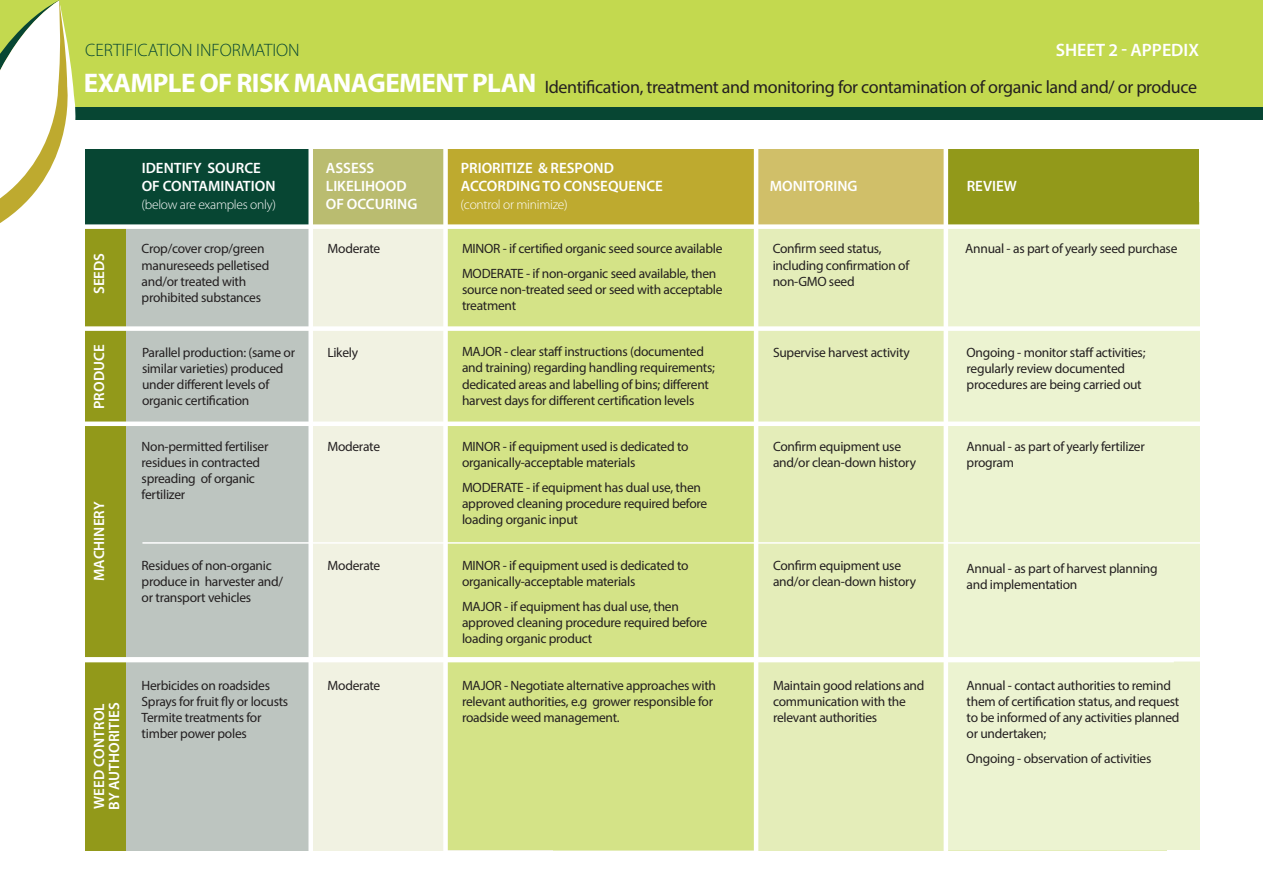
<style>
.page{position:relative;width:1263px;height:893px;background:#fff}
.page>*{position:absolute;margin:0;border:0;box-sizing:border-box;transform-origin:0 0}
.t1{font:700 27px "Myriad Pro";letter-spacing:-.02em;color:#fff}
.t2{font:18px "Myriad Pro";letter-spacing:-.02em;color:#231f20}
.t3{font:300 18px "Myriad Pro";color:#074633}
.t4{font:600 18px "Myriad Pro";color:#fff}
.t5{font:600 15px/18px "Myriad Pro";color:#fff}
.t6{font:13.5px/16.2px "Myriad Pro";letter-spacing:-.02em;color:#231f20}
.t7{font:300 13.5px "Myriad Pro";letter-spacing:-.02em;color:#fff}
</style>
<div class="page">
<div style="left:450px;top:186px;width:717px;height:664px;background:#e4edb9"></div>
<div style="left:947px;top:202px;width:252px;height:648px;background:#ecf3d1"></div>
<div style="left:274px;top:217px;width:279px;height:633px;background:#f1f2e2"></div>
<div style="left:901px;top:149px;width:298px;height:77px;background:#92991a"></div>
<div style="left:446px;top:176px;width:309px;height:674px;background:#d4e387"></div>
<div style="left:85px;top:217px;width:225px;height:633px;background:#bdc5c0"></div>
<div style="left:85px;top:217px;width:40px;height:633px;background:#92991a"></div>
<div style="left:0;top:0;width:1263px;height:115px;background:#c3d94f"></div>
<div style="left:0;top:107px;width:1263px;height:13px;background:#074633"></div>
<svg style="left:0;top:0;width:76px;height:223px"></svg>
<div style="left:291px;top:149px;width:159px;height:77px;background:#babc70"></div>
<div style="left:85px;top:149px;width:225px;height:77px;background:#074633"></div>
<div style="left:60px;top:326px;width:1160px;height:5px;background:#fff"></div>
<hr style="left:60px;top:422px;width:1160px;height:4px;background:#fff">
<div style="left:60px;top:657px;width:1160px;height:5px;background:#fff"></div>
<hr style="left:142px;top:542px;width:1064px;height:2px;background:#fff">
<div style="left:444px;top:149px;width:328px;height:77px;background:#beaa2f"></div>
<div style="left:756px;top:149px;width:189px;height:77px;background:#d0bf69"></div>
<div style="left:60px;top:224px;width:1160px;height:5px;background:#fff"></div>
<div style="left:308px;top:135px;width:5px;height:755px;background:#fff"></div>
<hr style="left:754px;top:135px;width:4px;height:755px;background:#fff">
<hr style="left:944px;top:135px;width:4px;height:755px;background:#fff">
<div style="left:443px;top:135px;width:5px;height:755px;background:#fff"></div>
<p class="t3" style="left:85px;top:39px;width:216px">CERTIFICATION INFORMATION</p>
<p class="t1" style="left:84px;top:66px;width:454px">EXAMPLE OF RISK MANAGEMENT PLAN</p>
<p class="t4" style="left:1056px;top:38px;width:145px">SHEET 2 - APPEDIX</p>
<p class="t2" style="left:545px;top:76px;width:654px">Identification, treatment and monitoring for contamination of organic land and/ or produce</p>
<p class="t5" style="left:90px;top:294px;width:43px;rotate:-90deg">SEEDS</p>
<p class="t5" style="left:90px;top:409px;width:66px;rotate:-90deg">PRODUCE</p>
<p class="t5" style="left:90px;top:581px;width:81px;rotate:-90deg">MACHINERY</p>
<p class="t5" style="left:91px;top:809px;width:109px;line-height:15px;rotate:-90deg">WEED CONTROL<br>BY AUTHORITIES</p>
<p class="t5" style="left:142px;top:159px;width:135px">IDENTIFY SOURCE<br>OF CONTAMINATION</p>
<p class="t7" style="left:142px;top:196px;width:136px">(below are examples only)</p>
<p class="t6" style="left:142px;top:240px;width:129px">Crop/cover crop/green manureseeds pelletised and/or treated with prohibited substances</p>
<p class="t6" style="left:328px;top:240px;width:54px">Moderate</p>
<p class="t6" style="left:773px;top:240px;width:138px">Confirm seed status, including confirmation of non-GMO seed</p>
<p class="t5" style="left:326px;top:159px;width:50px">ASSESS</p>
<p class="t5" style="left:326px;top:177px;width:93px">LIKELIHOOD<br>OF OCCURING</p>
<p class="t5" style="left:461px;top:159px;width:204px">PRIORITIZE &amp; RESPOND<br>ACCORDING TO CONSEQUENCE</p>
<p class="t7" style="left:461px;top:196px;width:108px">(control or minimize)</p>
<p class="t5" style="left:770px;top:177px;width:89px">MONITORING</p>
<p class="t5" style="left:967px;top:177px;width:52px">REVIEW</p>
<p class="t6" style="left:462px;top:240px;width:262px">MINOR - if certified organic seed source available</p>
<p class="t6" style="left:965px;top:240px;width:214px">Annual - as part of yearly seed purchase</p>
<p class="t6" style="left:462px;top:265px;width:262px">MODERATE - if non-organic seed available, then source non-treated seed or seed with acceptable treatment</p>
<p class="t6" style="left:142px;top:344px;width:155px">Parallel production: (same or similar varieties) produced under different levels of organic certification</p>
<p class="t6" style="left:142px;top:438px;width:128px">Non-permitted fertiliser residues in contracted spreading of organic fertilizer</p>
<p class="t6" style="left:142px;top:557px;width:143px">Residues of non-organic produce in harvester and/ or transport vehicles</p>
<p class="t6" style="left:142px;top:677px;width:148px">Herbicides on roadsides<br>Sprays for fruit fly or locusts<br>Termite treatments for timber power poles</p>
<p class="t6" style="left:327px;top:344px;width:32px">Likely</p>
<p class="t6" style="left:327px;top:438px;width:54px">Moderate</p>
<p class="t6" style="left:328px;top:557px;width:54px">Moderate</p>
<p class="t6" style="left:328px;top:677px;width:54px">Moderate</p>
<p class="t6" style="left:462px;top:343px;width:254px">MAJOR - clear staff instructions (documented and training) regarding handling requirements; dedicated areas and labelling of bins; different harvest days for different certification levels</p>
<p class="t6" style="left:462px;top:438px;width:228px">MINOR - if equipment used is dedicated to organically-acceptable materials</p>
<p class="t6" style="left:462px;top:479px;width:247px">MODERATE - if equipment has dual use, then approved cleaning procedure required before loading organic input</p>
<p class="t6" style="left:462px;top:557px;width:228px">MINOR - if equipment used is dedicated to organically-acceptable materials</p>
<p class="t6" style="left:462px;top:598px;width:247px">MAJOR - if equipment has dual use, then approved cleaning procedure required before loading organic product</p>
<p class="t6" style="left:462px;top:677px;width:255px">MAJOR - Negotiate alternative approaches with relevant authorities, e.g grower responsible for roadside weed management.</p>
<p class="t6" style="left:773px;top:344px;width:138px">Supervise harvest activity</p>
<p class="t6" style="left:966px;top:344px;width:180px">Ongoing - monitor staff activities; regularly review documented procedures are being carried out</p>
<p class="t6" style="left:773px;top:438px;width:144px">Confirm equipment use and/or clean-down history</p>
<p class="t6" style="left:966px;top:438px;width:180px">Annual - as part of yearly fertilizer program</p>
<p class="t6" style="left:773px;top:557px;width:144px">Confirm equipment use and/or clean-down history</p>
<p class="t6" style="left:966px;top:560px;width:193px">Annual - as part of harvest planning and implementation</p>
<p class="t6" style="left:773px;top:677px;width:153px">Maintain good relations and communication with the relevant authorities</p>
<p class="t6" style="left:966px;top:677px;width:214px">Annual - contact authorities to remind them of certification status, and request to be informed of any activities planned or undertaken;</p>
<p class="t6" style="left:966px;top:750px;width:186px">Ongoing - observation of activities</p>
</div>
